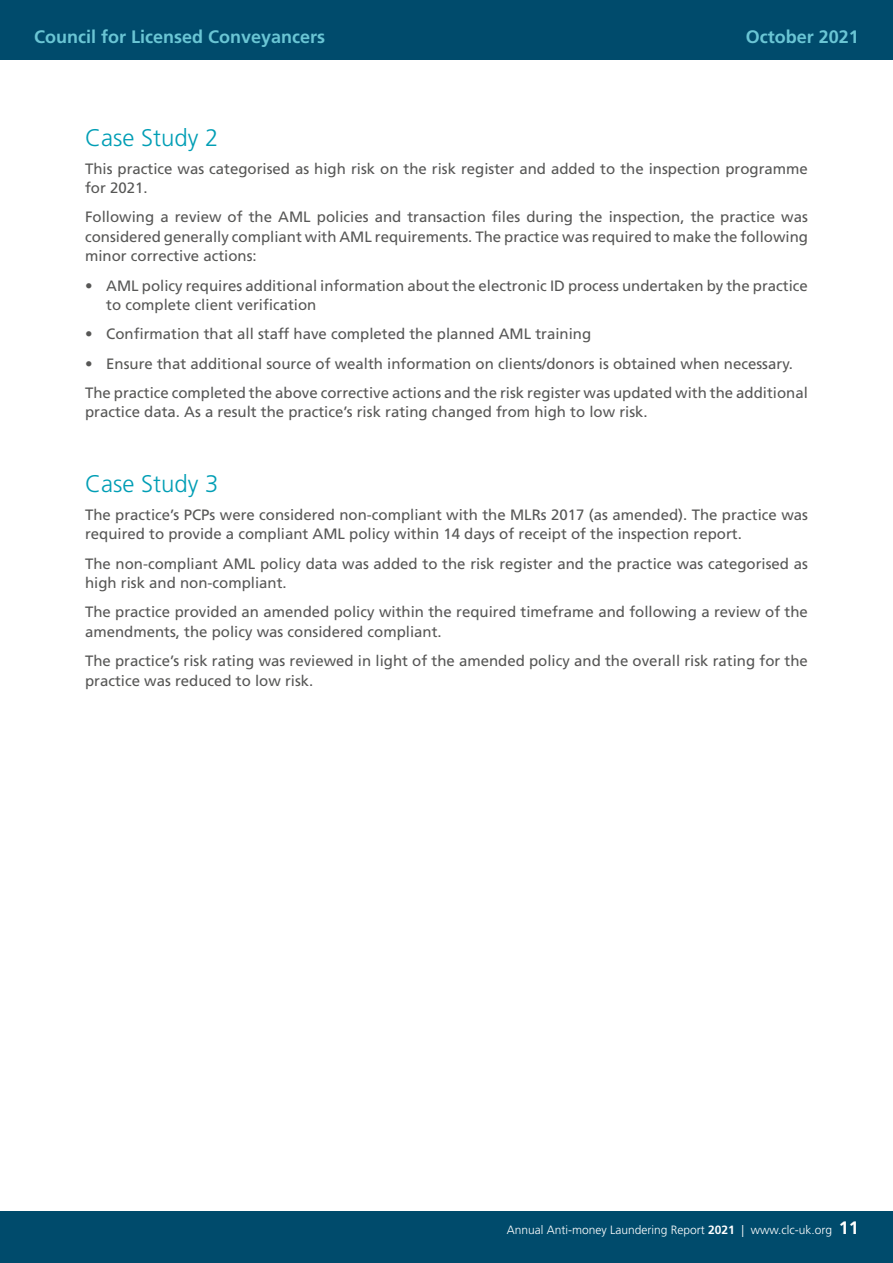
<style>
.page{position:relative;width:893px;height:1263px;background:#fff}
.page>*{position:absolute;margin:0;border:0;box-sizing:border-box;transform-origin:0 0}
._02_Intro_Roman_16_1{font:300 24px "Frutiger";color:#009eb5}
.t1{font:700 18px "Frutiger LT Std";color:#6ac5d4}
._02_Bullet_style_5mm{font:15px/19.5px "Frutiger LT Std";color:#575756}
.t2{font:300 12px "Frutiger LT Std";color:#fff}
.s1{font-family:"Frutiger";font-weight:700}
.s2{font-family:"Frutiger";font-weight:700;font-size:18px}
</style>
<div class="page">
<div style="left:0;top:1212px;width:893px;height:51px;background:#004b6c"></div>
<div style="left:0;top:0;width:893px;height:60px;background:#004b6c"></div>
<p class="t1" style="left:34px;top:26px;width:293px">Council for Licensed Conveyancers</p>
<p class="t1" style="left:746px;top:26px;width:115px">October 2021</p>
<p class="_02_Intro_Roman_16_1" style="left:85px;top:124px;width:135px">Case Study 2</p>
<p class="_02_Bullet_style_5mm" style="left:85px;top:159px;width:724px">This practice was categorised as high risk on the risk register and added to the inspection programme for 2021.</p>
<p class="_02_Bullet_style_5mm" style="left:85px;top:207px;width:724px;text-align:justify">Following a review of the AML policies and transaction files during the inspection, the practice was considered generally compliant with AML requirements. The practice was required to make the following minor corrective actions:</p>
<p class="_02_Bullet_style_5mm" style="left:106px;top:276px;width:703px;text-indent:-21px">• AML policy requires additional information about the electronic ID process undertaken by the practice to complete client verification</p>
<p class="_02_Bullet_style_5mm" style="left:85px;top:324px;width:508px">• Confirmation that all staff have completed the planned AML training</p>
<p class="_02_Bullet_style_5mm" style="left:85px;top:354px;width:709px">• Ensure that additional source of wealth information on clients/donors is obtained when necessary.</p>
<p class="_02_Bullet_style_5mm" style="left:85px;top:383px;width:724px">The practice completed the above corrective actions and the risk register was updated with the additional practice data. As a result the practice’s risk rating changed from high to low risk.</p>
<p class="_02_Intro_Roman_16_1" style="left:85px;top:470px;width:135px">Case Study 3</p>
<p class="_02_Bullet_style_5mm" style="left:85px;top:505px;width:724px">The practice’s PCPs were considered non-compliant with the MLRs 2017 (as amended). The practice was required to provide a compliant AML policy within 14 days of receipt of the inspection report.</p>
<p class="_02_Bullet_style_5mm" style="left:85px;top:554px;width:724px">The non-compliant AML policy data was added to the risk register and the practice was categorised as high risk and non-compliant.</p>
<p class="_02_Bullet_style_5mm" style="left:85px;top:602px;width:724px">The practice provided an amended policy within the required timeframe and following a review of the amendments, the policy was considered compliant.</p>
<p class="_02_Bullet_style_5mm" style="left:85px;top:651px;width:724px">The practice’s risk rating was reviewed in light of the amended policy and the overall risk rating for the practice was reduced to low risk.</p>
<p class="t2" style="left:507px;top:1223px;width:354px">Annual Anti-money Laundering Report <span class="s1">2021</span> | www.clc-uk.org <span class="s2">11</span></p>
</div>
